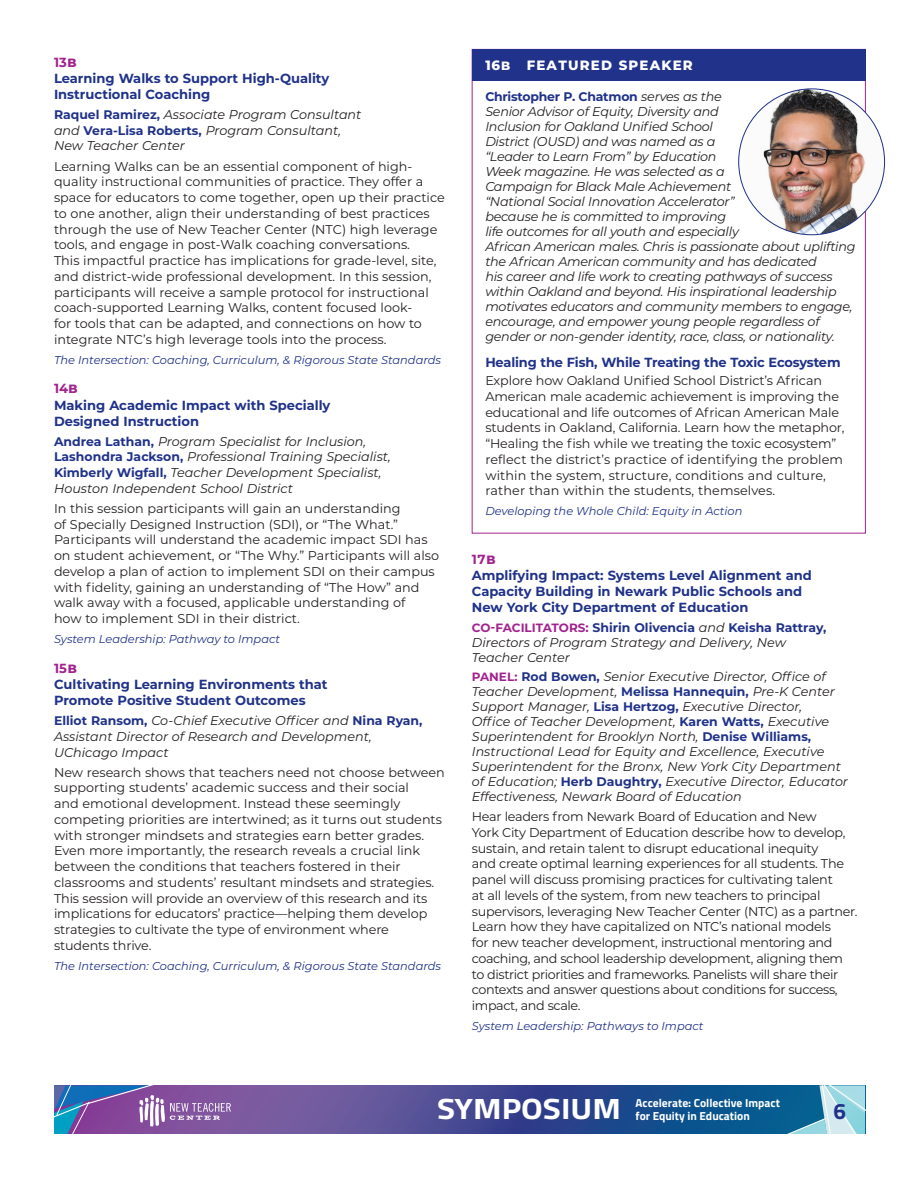
<style>
.page{position:relative;width:918px;height:1188px;background:#fff}
.page>*{position:absolute;margin:0;border:0;box-sizing:border-box;transform-origin:0 0}
.t1{font:700 29.4px "Titillium";color:#fff;scale:1.13 1}
.t2{font:700 22.35px "Titillium";color:#203289}
.Workshop_title{font:800 13.5px "Montserrat";letter-spacing:.09em;color:#fff}
.Workshop_title-2{font:700 13.2px/16px "Montserrat";color:#203289}
.FS_Title{font:700 13.2px "Montserrat";letter-spacing:-.01em;color:#203289}
.session_text{font:12.75px/15.8px "Montserrat";color:#231f20}
.SessB_Presenter_Ital{font:italic 12.75px/15px "Montserrat";color:#231f20}
.session_text-2{font:12.75px/15.8px "Montserrat";letter-spacing:-.02em;color:#231f20}
.FeaSpea_bio_text{font:italic 12.75px/15px "Montserrat";letter-spacing:-.02em;color:#231f20}
.FS_text{font:12.75px/15.8px "Montserrat";letter-spacing:-.01em;color:#231f20}
.SessB_Presenter_Ital-2{font:700 12.45px "Montserrat";color:#203289}
.FeaSpea_bio_text-2{font:700 12.45px "Montserrat";letter-spacing:-.02em;color:#203289}
.t3{font:700 11.7px "Titillium";color:#fff}
.theme_light_side{font:italic 11.4px "Montserrat";color:#203289}
.s1{color:#a2238e}
.s2{font-weight:800;font-size:12px;color:#a2238e}
.s3{font-weight:700;font-style:normal;font-size:12.45px;color:#203289}
.s4{font-size:12px}
.s5{font-weight:400;font-style:italic;font-size:12.75px;color:#231f20}
.s6{font-size:12px;color:#a2238e}
.s7{font-weight:700;font-style:normal;font-size:12px;color:#a2238e}
</style>
<div class="page">
<svg style="left:416px;top:1085px;width:222px;height:49px;background:#35448e"></svg>
<svg style="left:638px;top:1085px;width:227px;height:49px;background:#2e73a1"></svg>
<svg style="left:54px;top:1085px;width:362px;height:49px;background:#745fa3"></svg>
<div style="left:472px;top:49px;width:394px;height:32px;background:#203289"></div>
<img style="left:739px;top:89px;width:146px;height:146px;border-radius:73px">
<p class="Workshop_title-2" style="left:54px;top:53px;width:277px"><span class="s1">13</span><span class="s2">B<br></span>Learning Walks to Support High-Quality<br>Instructional Coaching</p>
<p class="SessB_Presenter_Ital" style="left:54px;top:106px;width:309px;line-height:15.8px"><span class="s3">Raquel Ramirez,</span> Associate Program Consultant and <span class="s3">Vera-Lisa Roberts,</span> Program Consultant,<br>New Teacher Center</p>
<p class="session_text" style="left:54px;top:158px;width:392px">Learning Walks can be an essential component of high&shy;quality instructional communities of practice. They offer a space for educators to come together, open up their practice to one another, align their understanding of best practices through the use of New Teacher Center (NTC) high leverage tools, and engage in post-Walk coaching conversations.<br>This impactful practice has implications for grade-level, site, and district-wide professional development. In this session, participants will receive a sample protocol for instructional coach-supported Learning Walks, content focused look-<br>for tools that can be adapted, and connections on how to integrate NTC’s high leverage tools into the process.</p>
<p class="theme_light_side" style="left:54px;top:352px;width:389px">The Intersection: Coaching, Curriculum, &amp; Rigorous State Standards</p>
<p class="Workshop_title-2" style="left:54px;top:380px;width:278px"><span class="s1">14</span><span class="s2">B<br></span>Making Academic Impact with Specially<br>Designed Instruction</p>
<p class="SessB_Presenter_Ital" style="left:54px;top:433px;width:338px;line-height:15.8px"><span class="s3">Andrea Lathan,</span> Program Specialist for Inclusion, <span class="s3">Lashondra Jackson,</span> Professional Training Specialist, <span class="s3">Kimberly Wigfall,</span> Teacher Development Specialist, Houston Independent School District</p>
<p class="session_text" style="left:54px;top:500px;width:387px">In this session participants will gain an understanding<br>of Specially Designed Instruction (SDI), or “The What.” Participants will understand the academic impact SDI has on student achievement, or “The Why.” Participants will also develop a plan of action to implement SDI on their campus with fidelity, gaining an understanding of “The How” and walk away with a focused, applicable understanding of<br>how to implement SDI in their district.</p>
<p class="theme_light_side" style="left:54px;top:631px;width:228px">System Leadership: Pathway to Impact</p>
<p class="Workshop_title-2" style="left:54px;top:660px;width:275px"><span class="s1">15</span><span class="s2">B<br></span>Cultivating Learning Environments that<br>Promote Positive Student Outcomes</p>
<p class="SessB_Presenter_Ital" style="left:54px;top:712px;width:370px;line-height:15.8px"><span class="s3">Elliot Ransom,</span> Co-Chief Executive Officer and <span class="s3">Nina Ryan,<br></span>Assistant Director of Research and Development,<br>UChicago Impact</p>
<p class="session_text" style="left:54px;top:764px;width:392px">New research shows that teachers need not choose between supporting students’ academic success and their social<br>and emotional development. Instead these seemingly competing priorities are intertwined; as it turns out students with stronger mindsets and strategies earn better grades.<br>Even more importantly, the research reveals a crucial link between the conditions that teachers fostered in their classrooms and students’ resultant mindsets and strategies.<br>This session will provide an overview of this research and its implications for educators’ practice—helping them develop strategies to cultivate the type of environment where students thrive.</p>
<p class="theme_light_side" style="left:54px;top:958px;width:389px">The Intersection: Coaching, Curriculum, &amp; Rigorous State Standards</p>
<p class="Workshop_title" style="left:485px;top:56px;width:209px">16<span class="s4">B</span> FEATURED SPEAKER</p>
<p class="FeaSpea_bio_text-2" style="left:485px;top:88px;width:238px">Christopher P. Chatmon <span class="s5">serves as the</span></p>
<p class="FeaSpea_bio_text" style="left:485px;top:104px;width:372px">Senior Advisor of Equity, Diversity and<br>Inclusion for Oakland Unified School<br>District (OUSD) and was named as a<br>“Leader to Learn From” by Education<br>Week magazine. He was selected as a<br>Campaign for Black Male Achievement<br>“National Social Innovation Accelerator”<br>because he is committed to improving<br>life outcomes for all youth and especially<br>African American males. Chris is passionate about uplifting the African American community and has dedicated<br>his career and life work to creating pathways of success within Oakland and beyond. His inspirational leadership motivates educators and community members to engage, encourage, and empower young people regardless of gender or non-gender identity, race, class, or nationality.</p>
<p class="FS_Title" style="left:485px;top:353px;width:357px">Healing the Fish, While Treating the Toxic Ecosystem</p>
<p class="FS_text" style="left:485px;top:372px;width:361px">Explore how Oakland Unified School District’s African American male academic achievement is improving the educational and life outcomes of African American Male students in Oakland, California. Learn how the metaphor, “Healing the fish while we treating the toxic ecosystem” reflect the district’s practice of identifying the problem within the system, structure, conditions and culture, rather than within the students, themselves.</p>
<p class="theme_light_side" style="left:485px;top:503px;width:259px">Developing the Whole Child: Equity in Action</p>
<p class="Workshop_title-2" style="left:472px;top:551px;width:342px"><span class="s1">17</span><span class="s2">B<br></span>Amplifying Impact: Systems Level Alignment and Capacity Building in Newark Public Schools and New York City Department of Education</p>
<p class="SessB_Presenter_Ital-2" style="left:472px;top:618px;width:356px"><span class="s6">CO-FACILITATORS</span><span class="s1">:</span> Shirin Olivencia <span class="s5">and</span> Keisha Rattray,</p>
<p class="SessB_Presenter_Ital" style="left:472px;top:634px;width:316px">Directors of Program Strategy and Delivery, New<br>Teacher Center</p>
<p class="SessB_Presenter_Ital" style="left:472px;top:669px;width:378px"><span class="s7">PANEL:</span> <span class="s3">Rod Bowen,</span> Senior Executive Director, Office of Teacher Development, <span class="s3">Melissa Hannequin,</span> Pre-K Center Support Manager, <span class="s3">Lisa Hertzog,</span> Executive Director,<br>Office of Teacher Development, <span class="s3">Karen Watts,</span> Executive Superintendent for Brooklyn North, <span class="s3">Denise Williams, </span>Instructional Lead for Equity and Excellence, Executive Superintendent for the Bronx, New York City Department of Education; <span class="s3">Herb Daughtry,</span> Executive Director, Educator Effectiveness, Newark Board of Education</p>
<p class="session_text-2" style="left:472px;top:808px;width:387px">Hear leaders from Newark Board of Education and New<br>York City Department of Education describe how to develop, sustain, and retain talent to disrupt educational inequity<br>and create optimal learning experiences for all students. The panel will discuss promising practices for cultivating talent<br>at all levels of the system, from new teachers to principal supervisors, leveraging New Teacher Center (NTC) as a partner.<br>Learn how they have capitalized on NTC’s national models<br>for new teacher development, instructional mentoring and coaching, and school leadership development, aligning them to district priorities and frameworks. Panelists will share their contexts and answer questions about conditions for success, impact, and scale.</p>
<p class="theme_light_side" style="left:472px;top:1018px;width:233px">System Leadership: Pathways to Impact</p>
<h1 class="t1" style="left:437px;top:1087px;width:164px">SYMPOSIUM</h1>
<p class="t3" style="left:636px;top:1094px;width:146px">Accelerate: Collective Impact</p>
<p class="t3" style="left:636px;top:1107px;width:116px">for Equity in Education</p>
<h2 class="t2" style="left:834px;top:1094px;width:14px">6</h2>
</div>
